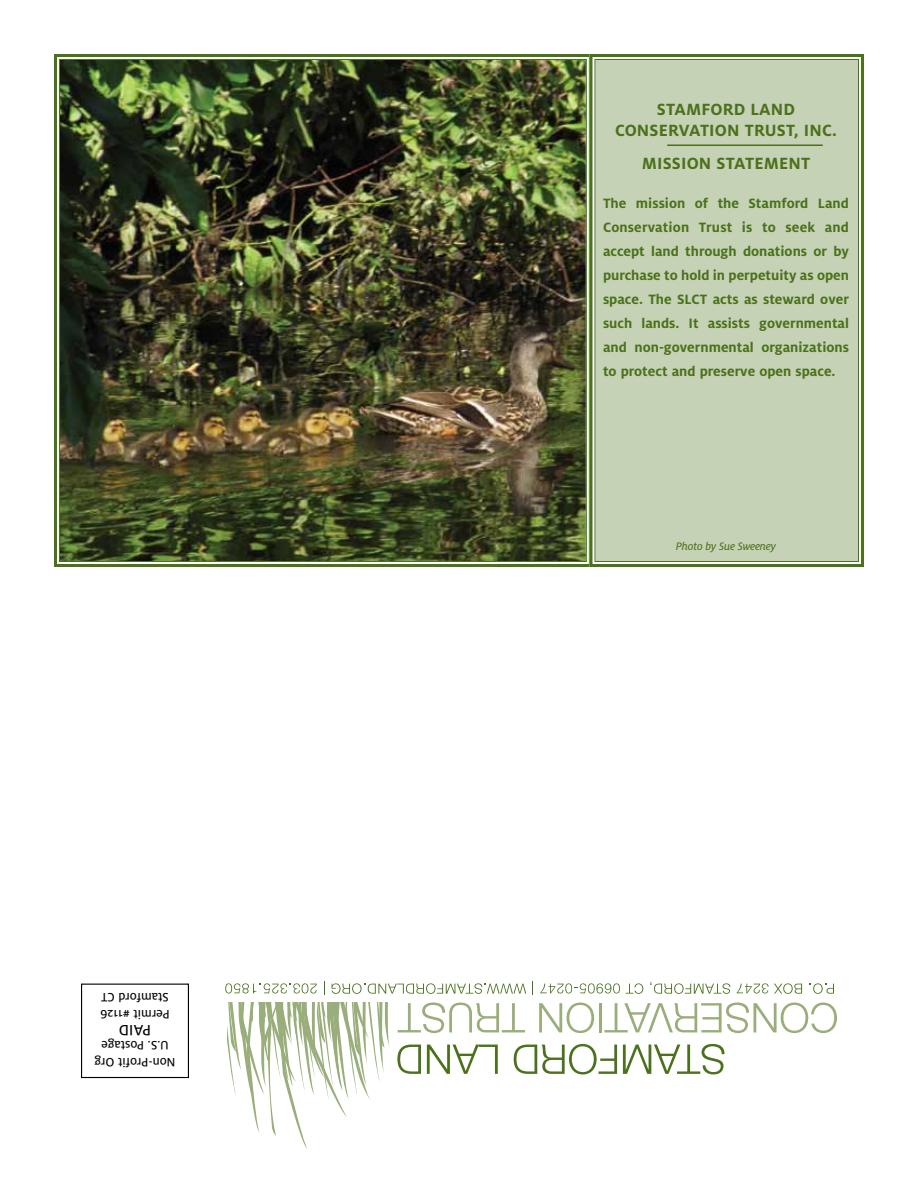
<style>
.page{position:relative;width:918px;height:1188px;background:#fff}
.page>*{position:absolute;margin:0;border:0;box-sizing:border-box;transform-origin:0 0}
.t1{font:700 18px/33px "Milo OT";letter-spacing:.01em;color:#4b711d}
.t2{font:16.5px "Milo OT Text";color:#000}
.t3{font:700 15px/24px "Milo OT";color:#4b711d;text-align:justify}
.t4{font:13.5px/16.5px "Milo OT Text";color:#000;text-align:center}
.t5{font:12px "Milo OT Text Ita";letter-spacing:-.01em;color:#4b711d}
</style>
<div class="page">
<img style="left:54px;top:54px;width:534px;height:513px">
<div style="left:81px;top:984px;width:108px;height:94px;border:1px solid #000"></div>
<svg style="left:227px;top:1003px;width:610px;height:146px"></svg>
<svg style="left:810px;top:983px;width:24px;height:11px"></svg>
<svg style="left:737px;top:983px;width:65px;height:11px"></svg>
<svg style="left:650px;top:982px;width:80px;height:12px"></svg>
<svg style="left:626px;top:983px;width:17px;height:11px"></svg>
<svg style="left:540px;top:983px;width:80px;height:11px"></svg>
<svg style="left:332px;top:983px;width:194px;height:11px"></svg>
<svg style="left:324px;top:981px;width:1px;height:14px"></svg>
<svg style="left:225px;top:983px;width:92px;height:11px"></svg>
<svg style="left:588px;top:54px;width:276px;height:513px;background:#b8c7a4"></svg>
<div style="left:594px;top:59px;width:265px;height:503px;border:1px solid #4b711d"></div>
<hr style="left:667px;top:144px;width:156px;height:2px;background:#4b711d">
<p class="t4" style="left:170px;top:1022px;width:71px;text-align:left;rotate:-180deg">Permit #1126<br>Stamford CT</p>
<p class="t2" style="left:151px;top:1039px;width:34px;rotate:-180deg">PAID</p>
<p class="t4" style="left:176px;top:1070px;width:83px;rotate:-180deg">Non-Profit Org<br>U.S. Postage</p>
<p class="t1" style="left:657px;top:92px;width:116px">Stamford Land</p>
<p class="t1" style="left:615px;top:113px;width:33px">Conser</p>
<p class="t1" style="left:642px;top:113px;width:197px;text-indent:37px">vation Trust, Inc.<br>Mission State</p>
<p class="t1" style="left:764px;top:146px;width:27px">ment</p>
<p class="t3" style="left:603px;top:191px;width:248px">The mission of the Stamford Land Conservation Trust is to seek and accept land through donations or by purchase to hold in perpetuity as open space. The SLCT acts as steward over such lands. It assists governmental and non-governmental organizations to protect and preserve open space.</p>
<p class="t5" style="left:676px;top:539px;width:101px">Photo by Sue Sweeney</p>
</div>
